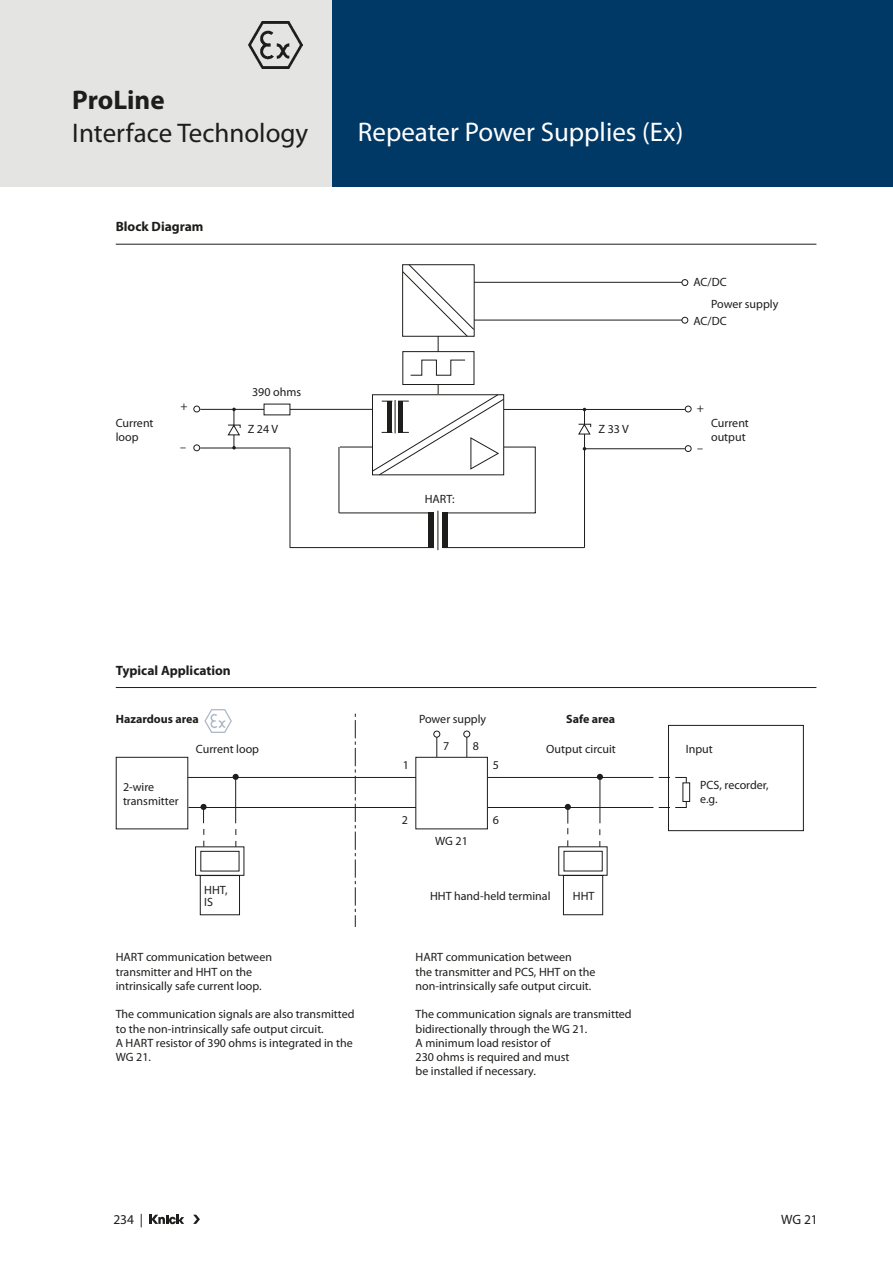
<style>
.page{position:relative;width:893px;height:1263px;background:#fff}
.page>*{position:absolute;margin:0;border:0;box-sizing:border-box;transform-origin:0 0}
.Headline{font:27px "Myriad Pro";color:#fff}
.t1{font:27px "Myriad Pro";color:#1d1d1b}
.t2{font:700 27px "Myriad Pro";color:#1d1d1b}
.Tabelle_Headline{font:700 13.5px "Myriad Pro";color:#1d1d1b}
.t3{font:13.5px "Myriad Pro";color:#1d1d1b}
.Beschriftungen{font:12px/14.2px "Myriad Pro";color:#1d1d1b}
.Beschriftungen-2{font:700 12px "Myriad Pro";color:#1d1d1b}
</style>
<div class="page">
<hr style="left:438px;top:326px;width:1px;height:31px;background:#1d1d1b">
<hr style="left:472px;top:282px;width:210px;height:1px;background:#1d1d1b">
<hr style="left:472px;top:320px;width:213px;height:1px;background:#1d1d1b">
<hr style="left:503px;top:409px;width:182px;height:1px;background:#1d1d1b">
<hr style="left:585px;top:448px;width:100px;height:1px;background:#1d1d1b">
<hr style="left:200px;top:448px;width:90px;height:1px;background:#1d1d1b">
<hr style="left:200px;top:409px;width:172px;height:1px;background:#1d1d1b">
<hr style="left:233px;top:409px;width:1px;height:39px;background:#1d1d1b">
<div style="left:264px;top:404px;width:26px;height:11px;background:#fff"></div>
<div style="left:193px;top:406px;width:7px;height:6px;border:1px solid #1d1d1b;border-radius:50%"></div>
<div style="left:193px;top:444px;width:7px;height:7px;border:1px solid #1d1d1b;border-radius:50%"></div>
<svg style="left:402px;top:264px;width:73px;height:73px"></svg>
<div style="left:685px;top:406px;width:7px;height:6px;border:1px solid #1d1d1b;border-radius:50%"></div>
<div style="left:685px;top:445px;width:7px;height:7px;border:1px solid #1d1d1b;border-radius:50%"></div>
<div style="left:681px;top:279px;width:7px;height:7px;border:1px solid #1d1d1b;border-radius:50%"></div>
<div style="left:681px;top:317px;width:7px;height:7px;border:1px solid #1d1d1b;border-radius:50%"></div>
<hr style="left:437px;top:511px;width:1px;height:39px;background:#1d1d1b">
<div style="left:403px;top:352px;width:71px;height:32px;background:#fff"></div>
<div style="left:402px;top:351px;width:72px;height:34px;border:1px solid #1d1d1b"></div>
<svg style="left:289px;top:359px;width:302px;height:190px"></svg>
<svg style="left:227px;top:424px;width:14px;height:12px"></svg>
<div style="left:668px;top:725px;width:136px;height:106px;border:1px solid #1d1d1b"></div>
<hr style="left:481px;top:777px;width:162px;height:1px;background:#1d1d1b">
<hr style="left:188px;top:777px;width:255px;height:1px;background:#1d1d1b">
<hr style="left:482px;top:807px;width:165px;height:1px;background:#1d1d1b">
<hr style="left:188px;top:807px;width:255px;height:1px;background:#1d1d1b">
<div style="left:682px;top:782px;width:8px;height:20px;border:1px solid #1d1d1b"></div>
<svg style="left:434px;top:731px;width:6px;height:26px"></svg>
<div style="left:433px;top:731px;width:7px;height:6px;border:1px solid #1d1d1b;border-radius:50%"></div>
<svg style="left:464px;top:731px;width:6px;height:26px"></svg>
<div style="left:463px;top:731px;width:7px;height:6px;border:1px solid #1d1d1b;border-radius:50%"></div>
<div style="left:416px;top:757px;width:71px;height:72px;background:#fff"></div>
<div style="left:415px;top:757px;width:73px;height:72px;border:1px solid #1d1d1b"></div>
<svg style="left:642px;top:777px;width:45px;height:6px"></svg>
<svg style="left:355px;top:714px;width:1px;height:213px"></svg>
<svg style="left:647px;top:801px;width:40px;height:7px"></svg>
<hr style="left:235px;top:779px;width:1px;height:44px;background:#1d1d1b">
<svg style="left:233px;top:774px;width:6px;height:6px"></svg>
<svg style="left:203px;top:810px;width:1px;height:13px"></svg>
<div style="left:200px;top:804px;width:7px;height:6px;background:#1d1d1b;border-radius:50%"></div>
<hr style="left:599px;top:779px;width:1px;height:44px;background:#1d1d1b">
<svg style="left:597px;top:774px;width:6px;height:6px"></svg>
<svg style="left:558px;top:804px;width:50px;height:111px"></svg>
<svg style="left:195px;top:829px;width:50px;height:87px"></svg>
<svg style="left:204px;top:709px;width:28px;height:24px"></svg>
<div style="left:332px;top:0;width:561px;height:187px;background:#003866"></div>
<svg style="left:193px;top:1215px;width:7px;height:9px"></svg>
<svg style="left:149px;top:1215px;width:35px;height:9px"></svg>
<div style="left:0;top:0;width:332px;height:187px;background:#e4e4e3"></div>
<img style="left:248px;top:21px;width:55px;height:48px">
<hr style="left:116px;top:244px;width:700px;height:1px;background:#1d1d1b">
<hr style="left:116px;top:687px;width:700px;height:1px;background:#1d1d1b">
<h1 class="t2" style="left:72px;top:82px;width:94px">ProLine</h1>
<h1 class="t1" style="left:72px;top:116px;width:238px">Interface Technology</h1>
<p class="Tabelle_Headline" style="left:116px;top:218px;width:89px">Block Diagram</p>
<p class="Beschriftungen" style="left:252px;top:384px;width:51px">390 ohms</p>
<p class="Headline" style="left:358px;top:115px;width:327px">Repeater Power Supplies (Ex)</p>
<p class="Beschriftungen" style="left:693px;top:275px;width:35px">AC/DC</p>
<p class="Beschriftungen" style="left:693px;top:313px;width:35px">AC/DC</p>
<p class="Beschriftungen" style="left:711px;top:296px;width:69px">Power supply</p>
<p class="Beschriftungen" style="left:181px;top:399px;width:9px">+</p>
<p class="Beschriftungen" style="left:180px;top:440px;width:7px">–</p>
<p class="Beschriftungen" style="left:697px;top:400px;width:9px">+</p>
<p class="Beschriftungen" style="left:697px;top:441px;width:7px">–</p>
<p class="Beschriftungen" style="left:116px;top:416px;width:39px">Current loop</p>
<p class="Beschriftungen" style="left:711px;top:416px;width:39px">Current output</p>
<p class="Beschriftungen" style="left:248px;top:421px;width:32px">Z 24 V</p>
<p class="Beschriftungen" style="left:598px;top:421px;width:32px">Z 33 V</p>
<p class="Tabelle_Headline" style="left:116px;top:661px;width:117px">Typical Application</p>
<p class="Beschriftungen" style="left:425px;top:492px;width:31px">HART:</p>
<p class="Beschriftungen" style="left:419px;top:711px;width:69px">Power supply</p>
<p class="Beschriftungen-2" style="left:566px;top:711px;width:51px">Safe area</p>
<p class="Beschriftungen" style="left:546px;top:741px;width:71px">Output circuit</p>
<p class="Beschriftungen" style="left:686px;top:741px;width:29px">Input</p>
<p class="Beschriftungen" style="left:700px;top:778px;width:70px">PCS, recorder, e.g.</p>
<p class="Beschriftungen-2" style="left:116px;top:711px;width:85px">Hazardous area</p>
<p class="Beschriftungen" style="left:196px;top:741px;width:65px">Current loop</p>
<p class="Beschriftungen" style="left:443px;top:739px;width:8px">7</p>
<p class="Beschriftungen" style="left:473px;top:739px;width:8px">8</p>
<p class="Beschriftungen" style="left:403px;top:758px;width:8px">1</p>
<p class="Beschriftungen" style="left:493px;top:758px;width:8px">5</p>
<p class="Beschriftungen" style="left:123px;top:780px;width:57px">2-wire transmitter</p>
<p class="Beschriftungen" style="left:402px;top:812px;width:8px">2</p>
<p class="Beschriftungen" style="left:435px;top:834px;width:34px">WG 21</p>
<p class="Beschriftungen" style="left:493px;top:812px;width:8px">6</p>
<p class="Beschriftungen" style="left:204px;top:883px;width:25px;line-height:12px">HHT,<br>IS</p>
<p class="Beschriftungen" style="left:430px;top:889px;width:122px">HHT hand-held terminal</p>
<p class="Beschriftungen" style="left:573px;top:889px;width:23px">HHT</p>
<p class="Beschriftungen" style="left:116px;top:950px;width:158px">HART communication between transmitter and HHT on the intrinsically safe current loop.</p>
<p class="Beschriftungen" style="left:116px;top:1007px;width:240px">The communication signals are also transmitted to the non-intrinsically safe output circuit.<br>A HART resistor of 390 ohms is integrated in the WG 21.</p>
<p class="t3" style="left:113px;top:1211px;width:31px">234 |</p>
<p class="Beschriftungen" style="left:416px;top:950px;width:182px">HART communication between<br>the transmitter and PCS, HHT on the non-intrinsically safe output circuit.</p>
<p class="Beschriftungen" style="left:416px;top:1007px;width:218px">The communication signals are transmitted bidirectionally through the WG 21.<br>A minimum load resistor of<br>230 ohms is required and must<br>be installed if necessary.</p>
<p class="t3" style="left:781px;top:1211px;width:38px">WG 21</p>
</div>
